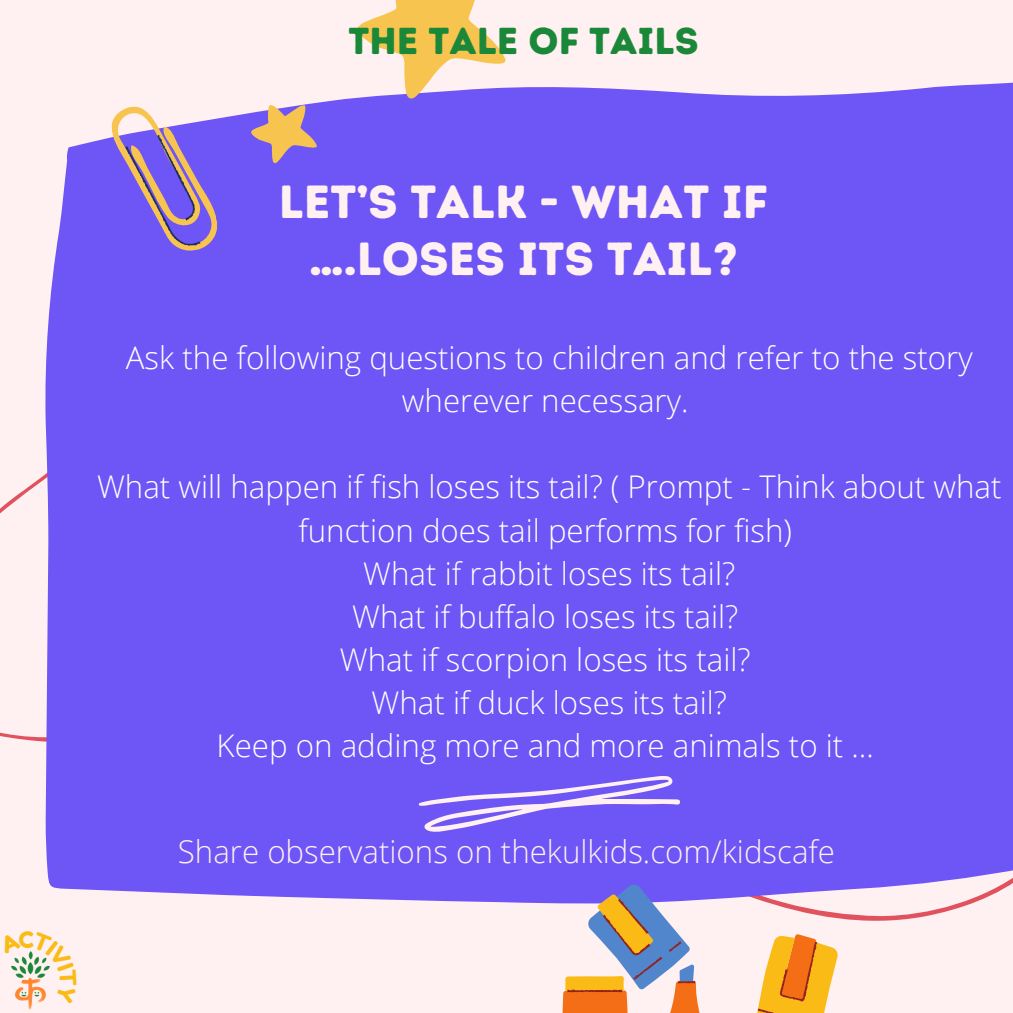
<style>
.page{position:relative;width:1013px;height:1013px;background:#fff}
.page>*{position:absolute;margin:0;border:0;box-sizing:border-box;transform-origin:0 0}
.t1{font:46.38px/56.2px "Intro Rust Base";color:#fff0f1;text-align:center}
.t2{font:37.5px "Intro Rust Base";color:#1b8839}
.t3{font:300 31.25px/43.1px "Open Sans";color:#fff;text-align:center}
.t4{font:300 31.25px "Open Sans";color:#fff0f1}
</style>
<div class="page">
<div style="left:0;top:0;width:1012px;height:1012px;background:#fff0f1"></div>
<div style="left:44px;top:82px;width:968px;height:822px;background:#6e55f6"></div>
<svg style="left:418px;top:775px;width:262px;height:57px"></svg>
<svg style="left:101px;top:82px;width:119px;height:227px"></svg>
<svg style="left:561px;top:883px;width:276px;height:129px"></svg>
<svg style="left:246px;top:101px;width:71px;height:63px;background:#b592b2"></svg>
<svg style="left:346px;top:0;width:161px;height:101px"></svg>
<img style="left:28px;top:1003px;width:4px;height:7px">
<svg style="left:11px;top:951px;width:39px;height:52px"></svg>
<p class="t2" style="left:348px;top:18px;width:352px">THE TALE OF TAILS</p>
<p class="t1" style="left:279px;top:174px;width:491px">LET’S TALK - WHAT IF ….LOSES ITS TAIL?</p>
<p class="t3" style="left:126px;top:335px;width:848px">Ask the following questions to children and refer to the story wherever necessary.</p>
<p class="t3" style="left:97px;top:465px;width:905px">What will happen if fish loses its tail? ( Prompt - Think about what function does tail performs for fish)</p>
<p class="t3" style="left:363px;top:551px;width:373px">What if rabbit loses its tail?</p>
<p class="t3" style="left:352px;top:594px;width:388px">What if buffalo loses its tail?</p>
<p class="t3" style="left:340px;top:637px;width:412px">What if scorpion loses its tail?</p>
<p class="t3" style="left:371px;top:680px;width:357px">What if duck loses its tail?</p>
<p class="t3" style="left:217px;top:723px;width:658px">Keep on adding more and more animals to it …</p>
<p class="t4" style="left:178px;top:829px;width:658px">Share observations on thekulkids.com/kidscafe</p>
</div>
